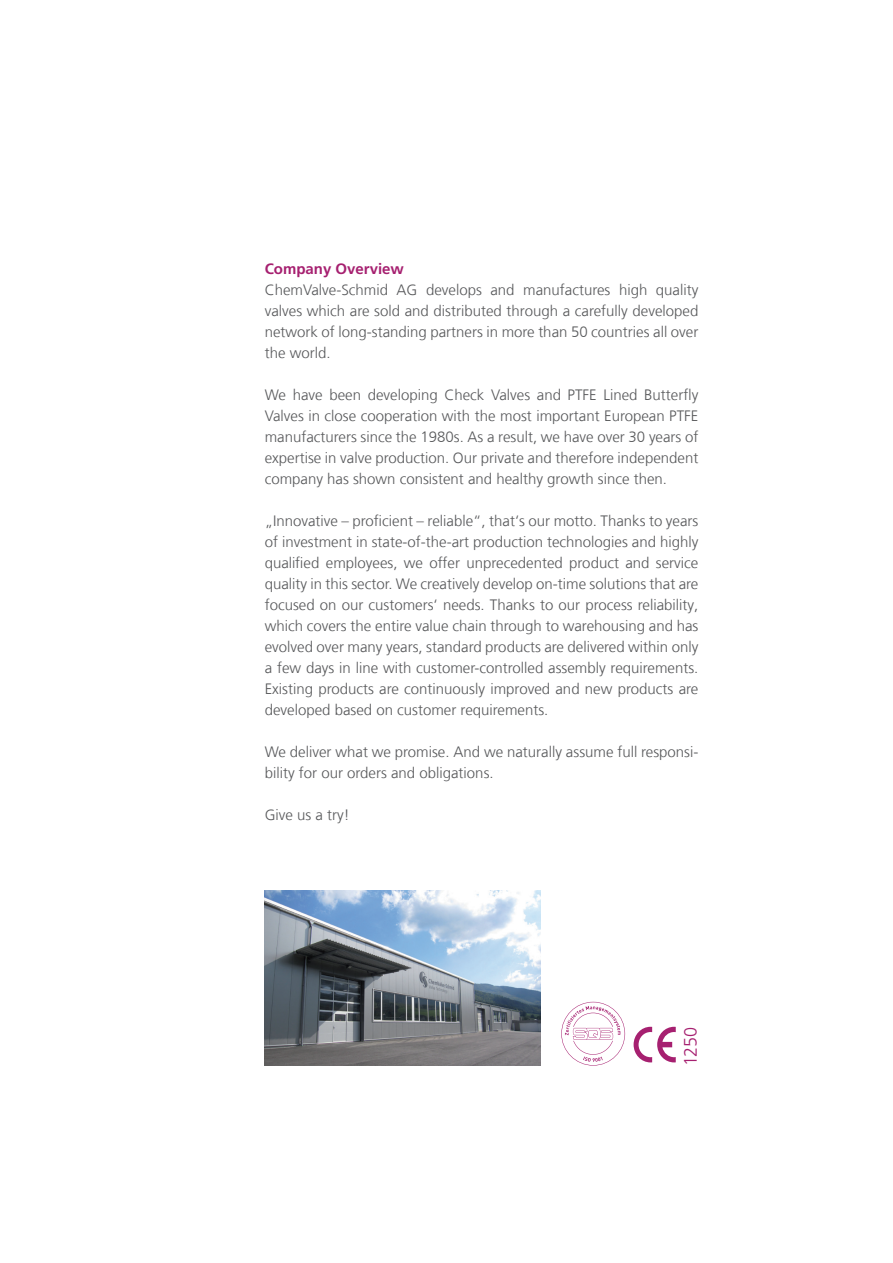
<style>
.page{position:relative;width:893px;height:1263px;background:#fff}
.page>*{position:absolute;margin:0;border:0;box-sizing:border-box;transform-origin:0 0}
.t1{font:300 18px "Frutiger LT Com";color:#a62070}
.t2{font:300 15px/21px "Frutiger LT Com";color:#57585a;text-align:justify}
.t3{font:700 15px "Frutiger LT Com";color:#a62070}
</style>
<div class="page">
<svg style="left:634px;top:1027px;width:42px;height:35px"></svg>
<svg style="left:561px;top:1002px;width:64px;height:63px"></svg>
<img style="left:265px;top:891px;width:275px;height:174px">
<p class="t3" style="left:265px;top:260px;width:141px">Company Overview</p>
<p class="t2" style="left:265px;top:279px;width:435px">ChemValve-Schmid AG develops and manufactures high quality valves which are sold and distributed through a carefully developed network of long-standing partners in more than 50 countries all over the world.</p>
<p class="t2" style="left:265px;top:384px;width:435px">We have been developing Check Valves and PTFE Lined Butterfly Valves in close cooperation with the most important European PTFE manufacturers since the 1980s. As a result, we have over 30 years of expertise in valve production. Our private and therefore independent company has shown consistent and healthy growth since then.</p>
<p class="t2" style="left:265px;top:510px;width:435px">„Innovative – proficient – reliable“, that‘s our motto. Thanks to years of investment in state-of-the-art production technologies and highly qualified employees, we offer unprecedented product and service quality in this sector. We creatively develop on-time solutions that are focused on our customers‘ needs. Thanks to our process reliability, which covers the entire value chain through to warehousing and has evolved over many years, standard products are delivered within only a few days in line with customer-controlled assembly requirements.<br>Existing products are continuously improved and new products are developed based on customer requirements.</p>
<p class="t2" style="left:265px;top:741px;width:435px">We deliver what we promise. And we naturally assume full responsi&shy;bility for our orders and obligations.</p>
<p class="t2" style="left:265px;top:804px;width:86px">Give us a try!</p>
<p class="t1" style="left:679px;top:1065px;width:40px;rotate:-90deg">1250</p>
</div>
